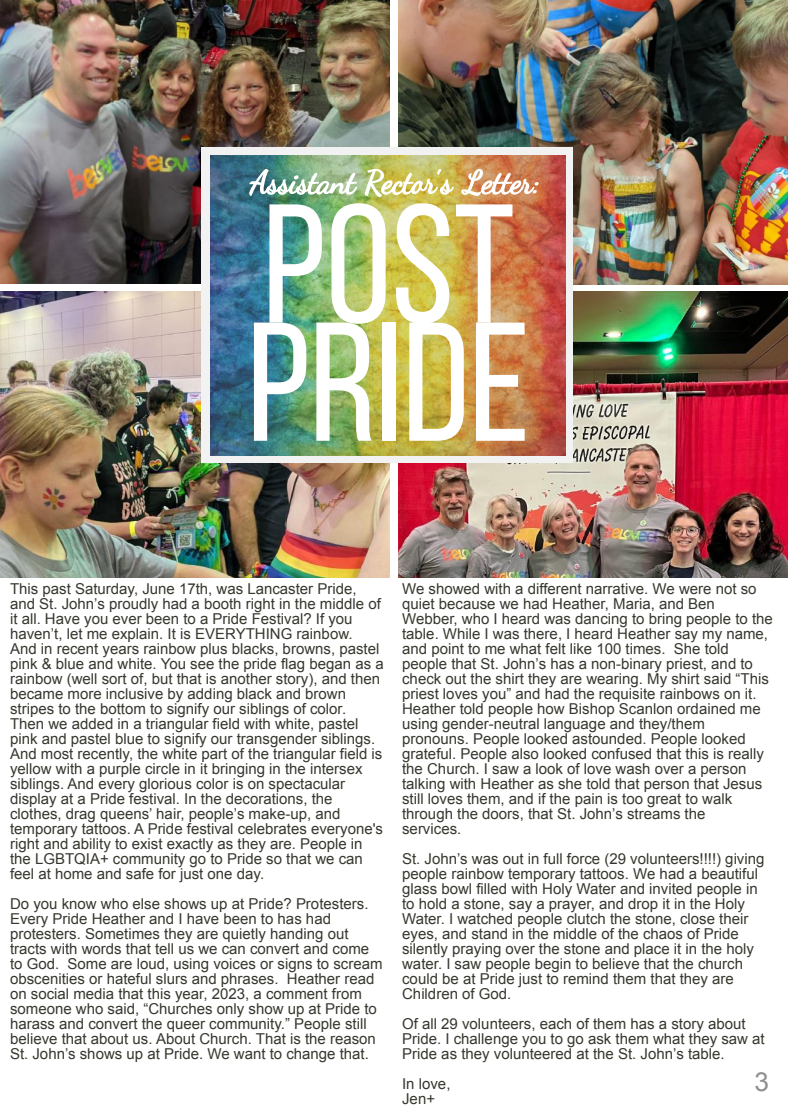
<style>
.page{position:relative;width:788px;height:1114px;background:#fff}
.page>*{position:absolute;margin:0;border:0;box-sizing:border-box;transform-origin:0 0}
.t1{font:168.75px "Bebas Neue";color:#fff}
.t2{font:26.25px "Arial";color:#8f8f8f}
.t3{font:15px/15px "Arial";color:#36382e}
</style>
<div class="page">
<img style="left:0;top:0;width:389px;height:284px">
<img style="left:398px;top:0;width:390px;height:284px">
<img style="left:398px;top:292px;width:390px;height:285px">
<img style="left:0;top:292px;width:389px;height:286px">
<div style="left:202px;top:147px;width:371px;height:315px;background:#f2f2f2"></div>
<img style="left:210px;top:155px;width:355px;height:300px">
<img style="left:249px;top:169px;width:289px;height:28px">
<h1 class="t1" style="left:263px;top:173px;width:253px">POST</h1>
<h1 class="t1" style="left:247px;top:291px;width:284px">PRIDE</h1>
<p class="t3" style="left:10px;top:581px;width:375px">This past Saturday, June 17th, was Lancaster Pride, and St. John’s proudly had a booth right in the middle of it all. Have you ever been to a Pride Festival? If you haven’t, let me explain. It is EVERYTHING rainbow.<br>And in recent years rainbow plus blacks, browns, pastel pink &amp; blue and white. You see the pride flag began as a rainbow (well sort of, but that is another story), and then became more inclusive by adding black and brown stripes to the bottom to signify our siblings of color.<br>Then we added in a triangular field with white, pastel pink and pastel blue to signify our transgender siblings.<br>And most recently, the white part of the triangular field is yellow with a purple circle in it bringing in the intersex siblings. And every glorious color is on spectacular display at a Pride festival. In the decorations, the clothes, drag queens’ hair, people’s make-up, and temporary tattoos. A Pride festival celebrates everyone's right and ability to exist exactly as they are. People in the LGBTQIA+ community go to Pride so that we can feel at home and safe for just one day.</p>
<p class="t3" style="left:10px;top:896px;width:374px">Do you know who else shows up at Pride? Protesters.<br>Every Pride Heather and I have been to has had protesters. Sometimes they are quietly handing out tracts with words that tell us we can convert and come to God. Some are loud, using voices or signs to scream obscenities or hateful slurs and phrases. Heather read on social media that this year, 2023, a comment from someone who said, “Churches only show up at Pride to harass and convert the queer community.” People still believe that about us. About Church. That is the reason St. John’s shows up at Pride. We want to change that.</p>
<p class="t3" style="left:402px;top:581px;width:372px">We showed with a different narrative. We were not so quiet because we had Heather, Maria, and Ben Webber, who I heard was dancing to bring people to the table. While I was there, I heard Heather say my name, and point to me what felt like 100 times. She told people that St. John’s has a non-binary priest, and to check out the shirt they are wearing. My shirt said “This priest loves you” and had the requisite rainbows on it.<br>Heather told people how Bishop Scanlon ordained me using gender-neutral language and they/them pronouns. People looked astounded. People looked grateful. People also looked confused that this is really the Church. I saw a look of love wash over a person talking with Heather as she told that person that Jesus still loves them, and if the pain is too great to walk through the doors, that St. John’s streams the<br>services.</p>
<p class="t3" style="left:402px;top:851px;width:364px">St. John’s was out in full force (29 volunteers!!!!) giving people rainbow temporary tattoos. We had a beautiful glass bowl filled with Holy Water and invited people in to hold a stone, say a prayer, and drop it in the Holy Water. I watched people clutch the stone, close their eyes, and stand in the middle of the chaos of Pride silently praying over the stone and place it in the holy water. I saw people begin to believe that the church could be at Pride just to remind them that they are Children of God.</p>
<p class="t3" style="left:402px;top:1016px;width:364px">Of all 29 volunteers, each of them has a story about<br>Pride. I challenge you to go ask them what they saw at<br>Pride as they volunteered at the St. John’s table.</p>
<p class="t3" style="left:402px;top:1076px;width:50px">In love,<br>Jen+</p>
<h2 class="t2" style="left:754px;top:1067px;width:16px">3</h2>
</div>
